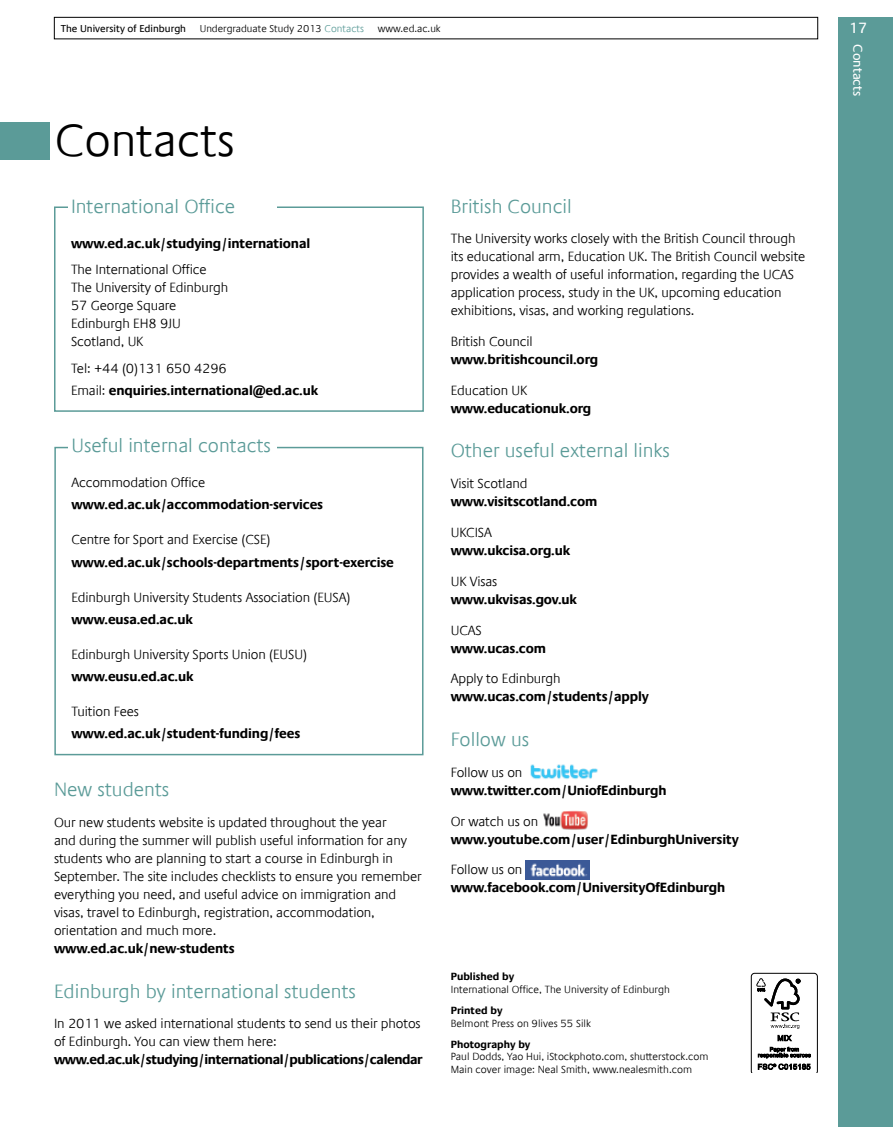
<style>
.page{position:relative;width:893px;height:1127px;background:#fff}
.page>*{position:absolute;margin:0;border:0;box-sizing:border-box;transform-origin:0 0}
.t1{font:300 46.5px "Praxis Com";color:#000}
.t2{font:300 19.5px "Praxis Com";color:#5b9b98}
.t3{font:15px "Praxis Com";color:#fff}
.t4{font:300 13.5px/18px "Praxis Com";letter-spacing:-.01em;color:#000}
.t5{font:700 13.5px/22.2px "Praxis Com";letter-spacing:-.01em;color:#000}
.t6{font:700 13.5px "Praxis Com";letter-spacing:-.03em;color:#000}
.t7{font:13.05px "Praxis Com";color:#fff}
.t8{font:300 10.5px/12.6px "Praxis Com";color:#000}
.t9{font:700 10.5px "Praxis Com";color:#000}
.t10{font:300 10.2px "Praxis Com";color:#000}
.t11{font:10.2px "Praxis Com";color:#000}
.s1{color:#5b9b98}
.s2{font-weight:300}
</style>
<div class="page">
<div style="left:54px;top:206px;width:370px;height:206px;border:2px solid #5b9b98"></div>
<div style="left:69px;top:195px;width:208px;height:23px;background:#fff"></div>
<div style="left:54px;top:447px;width:369px;height:308px;border:2px solid #5b9b98"></div>
<div style="left:68px;top:437px;width:209px;height:23px;background:#fff"></div>
<div style="left:0;top:122px;width:49px;height:38px;background:#5b9b98"></div>
<img style="left:530px;top:764px;width:68px;height:15px">
<img style="left:543px;top:810px;width:45px;height:20px">
<img style="left:526px;top:860px;width:64px;height:19px">
<svg style="left:751px;top:973px;width:67px;height:100px"></svg>
<div style="left:54px;top:17px;width:764px;height:22px;border:1px solid #000"></div>
<div style="left:839px;top:17px;width:54px;height:1110px;background:#5b9b98"></div>
<p class="t11" style="left:61px;top:22px;width:127px">The University of Edinburgh</p>
<p class="t10" style="left:200px;top:22px;width:166px">Undergraduate Study 2013 <span class="s1">Contacts</span></p>
<p class="t10" style="left:378px;top:22px;width:64px">www.ed.ac.uk</p>
<p class="t3" style="left:849px;top:19px;width:20px">17</p>
<p class="t7" style="left:865px;top:44px;width:54px;rotate:90deg">Contacts</p>
<h1 class="t1" style="left:55px;top:113px;width:182px">Contacts</h1>
<h2 class="t2" style="left:71px;top:195px;width:166px">International Office</h2>
<p class="t5" style="left:71px;top:232px;width:241px">www.ed.ac.uk/studying/international</p>
<p class="t4" style="left:71px;top:261px;width:159px">The International Office<br>The University of Edinburgh<br>57 George Square<br>Edinburgh EH8 9JU<br>Scotland, UK</p>
<p class="t5" style="left:71px;top:357px;width:249px"><span class="s2">Tel: +44 (0)131 650 4296<br>Email:</span> enquiries.international@ed.ac.uk</p>
<h2 class="t2" style="left:71px;top:434px;width:201px">Useful internal contacts</h2>
<p class="t4" style="left:71px;top:473px;width:136px">Accommodation Office</p>
<p class="t5" style="left:71px;top:493px;width:253px">www.ed.ac.uk/accommodation-services</p>
<p class="t4" style="left:71px;top:531px;width:201px">Centre for Sport and Exercise (CSE)</p>
<p class="t5" style="left:71px;top:551px;width:324px">www.ed.ac.uk/schools-departments/sport-exercise</p>
<p class="t4" style="left:71px;top:588px;width:281px">Edinburgh University Students Association (EUSA)</p>
<p class="t5" style="left:71px;top:608px;width:123px">www.eusa.ed.ac.uk</p>
<p class="t4" style="left:71px;top:645px;width:237px">Edinburgh University Sports Union (EUSU)</p>
<p class="t5" style="left:71px;top:665px;width:124px">www.eusu.ed.ac.uk</p>
<p class="t4" style="left:71px;top:702px;width:69px">Tuition Fees</p>
<p class="t5" style="left:71px;top:722px;width:231px">www.ed.ac.uk/student-funding/fees</p>
<h2 class="t2" style="left:54px;top:778px;width:117px">New students</h2>
<p class="t4" style="left:54px;top:813px;width:369px">Our new students website is updated throughout the year<br>and during the summer will publish useful information for any students who are planning to start a course in Edinburgh in September. The site includes checklists to ensure you remember everything you need, and useful advice on immigration and visas, travel to Edinburgh, registration, accommodation, orientation and much more.</p>
<p class="t5" style="left:54px;top:937px;width:182px">www.ed.ac.uk/new-students</p>
<h2 class="t2" style="left:54px;top:980px;width:303px">Edinburgh by international students</h2>
<p class="t4" style="left:54px;top:1015px;width:368px">In 2011 we asked international students to send us their photos of Edinburgh. You can view them here:</p>
<p class="t6" style="left:54px;top:1052px;width:370px">www.ed.ac.uk/studying/international/publications/calendar</p>
<h2 class="t2" style="left:451px;top:195px;width:123px">British Council</h2>
<p class="t4" style="left:451px;top:230px;width:356px">The University works closely with the British Council through its educational arm, Education UK. The British Council website provides a wealth of useful information, regarding the UCAS application process, study in the UK, upcoming education exhibitions, visas, and working regulations.</p>
<p class="t4" style="left:451px;top:333px;width:83px">British Council</p>
<p class="t5" style="left:451px;top:348px;width:149px">www.britishcouncil.org</p>
<p class="t4" style="left:451px;top:381px;width:78px">Education UK</p>
<p class="t5" style="left:451px;top:397px;width:142px">www.educationuk.org</p>
<h2 class="t2" style="left:451px;top:440px;width:221px">Other useful external links</h2>
<p class="t4" style="left:451px;top:475px;width:78px">Visit Scotland</p>
<p class="t5" style="left:451px;top:490px;width:148px">www.visitscotland.com</p>
<p class="t4" style="left:451px;top:523px;width:43px">UKCISA</p>
<p class="t5" style="left:451px;top:539px;width:121px">www.ukcisa.org.uk</p>
<p class="t4" style="left:451px;top:572px;width:48px">UK Visas</p>
<p class="t5" style="left:451px;top:588px;width:128px">www.ukvisas.gov.uk</p>
<p class="t4" style="left:451px;top:621px;width:33px">UCAS</p>
<p class="t5" style="left:451px;top:637px;width:97px">www.ucas.com</p>
<p class="t4" style="left:451px;top:670px;width:111px">Apply to Edinburgh</p>
<p class="t5" style="left:451px;top:685px;width:199px">www.ucas.com/students/apply</p>
<h2 class="t2" style="left:451px;top:728px;width:80px">Follow us</h2>
<p class="t4" style="left:451px;top:763px;width:73px">Follow us on</p>
<p class="t5" style="left:451px;top:779px;width:217px">www.twitter.com/UniofEdinburgh</p>
<p class="t4" style="left:451px;top:812px;width:89px">Or watch us on</p>
<p class="t5" style="left:451px;top:828px;width:289px">www.youtube.com/user/EdinburghUniversity</p>
<p class="t4" style="left:451px;top:861px;width:73px">Follow us on</p>
<p class="t5" style="left:451px;top:876px;width:276px">www.facebook.com/UniversityOfEdinburgh</p>
<p class="t9" style="left:451px;top:970px;width:65px">Published by</p>
<p class="t8" style="left:451px;top:983px;width:221px">International Office, The University of Edinburgh</p>
<p class="t9" style="left:451px;top:1004px;width:53px">Printed by</p>
<p class="t8" style="left:451px;top:1017px;width:142px">Belmont Press on 9lives 55 Silk</p>
<p class="t9" style="left:451px;top:1038px;width:81px">Photography by</p>
<p class="t8" style="left:451px;top:1050px;width:259px">Paul Dodds, Yao Hui, iStockphoto.com, shutterstock.com<br>Main cover image: Neal Smith, www.nealesmith.com</p>
</div>
